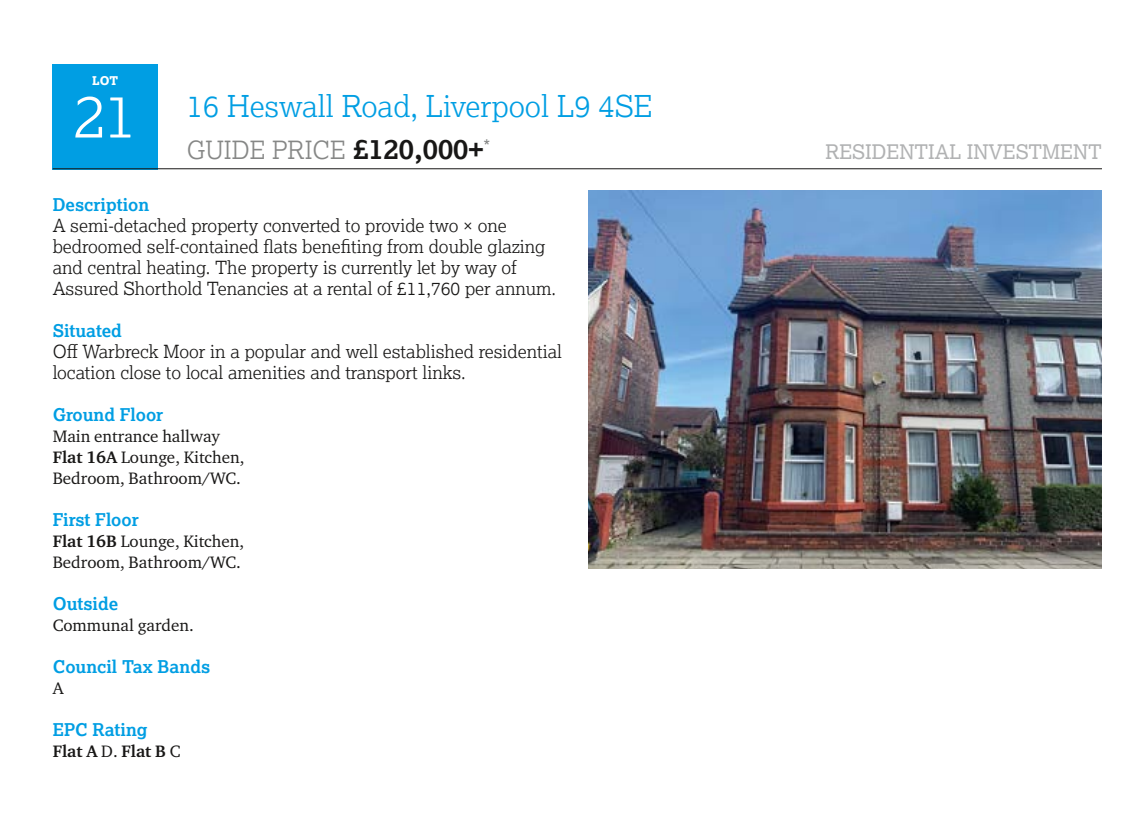
<style>
.page{position:relative;width:1146px;height:836px;background:#fff}
.page>*{position:absolute;margin:0;border:0;box-sizing:border-box;transform-origin:0 0}
.t1{font:300 60px "Lexia";color:#fff}
.t2{font:300 30px "Lexia";color:#009ee3}
.t3{font:300 25px "Lexia";color:#868786}
.t4{font:20px "Lexia";color:#b1b2b3}
.t5{font:300 18px/21px "Lexia";color:#181716}
.t6{font:700 17.6px "Lexia";color:#009ee3}
.t7{font:17px/21px "Charter ITC Pro";color:#181716}
.t8{font:700 17px "Charter ITC Pro";color:#181716}
.t9{font:800 12px "Lexia";color:#fff}
.s1{font-weight:700;font-size:28px;color:#181716}
.s2{font-weight:700}
.s3{font-weight:400}
</style>
<div class="page">
<div style="left:53px;top:64px;width:105px;height:105px;background:#009ee3"></div>
<hr style="left:53px;top:168px;width:1048px;height:1px;background:#181716">
<img style="left:588px;top:190px;width:513px;height:378px">
<p class="t9" style="left:92px;top:73px;width:28px">LOT</p>
<h1 class="t1" style="left:74px;top:78px;width:64px">21</h1>
<h2 class="t2" style="left:187px;top:87px;width:467px">16 Heswall Road, Liverpool L9 4SE</h2>
<h3 class="t3" style="left:187px;top:134px;width:305px">GUIDE PRICE <span class="s1">£120,000+</span><sup>*</sup></h3>
<p class="t4" style="left:825px;top:139px;width:278px">RESIDENTIAL INVESTMENT</p>
<p class="t6" style="left:53px;top:194px;width:98px">Description</p>
<p class="t5" style="left:53px;top:214px;width:505px">A semi-detached property converted to provide two × one bedroomed self-contained flats benefiting from double glazing and central heating. The property is currently let by way of Assured Shorthold Tenancies at a rental of £11,760 per annum.</p>
<p class="t6" style="left:53px;top:320px;width:71px">Situated</p>
<p class="t5" style="left:53px;top:340px;width:511px">Off Warbreck Moor in a popular and well established residential location close to local amenities and transport links.</p>
<p class="t6" style="left:53px;top:404px;width:112px">Ground Floor</p>
<p class="t7" style="left:53px;top:425px;width:193px">Main entrance hallway<br><span class="s2">Flat 16A</span> Lounge, Kitchen,<br>Bedroom, Bathroom/WC.</p>
<p class="t6" style="left:53px;top:509px;width:88px">First Floor</p>
<p class="t7" style="left:53px;top:530px;width:193px"><span class="s2">Flat 16B</span> Lounge, Kitchen,<br>Bedroom, Bathroom/WC.</p>
<p class="t6" style="left:53px;top:593px;width:67px">Outside</p>
<p class="t7" style="left:53px;top:614px;width:143px">Communal garden.</p>
<p class="t6" style="left:53px;top:656px;width:159px">Council Tax Bands</p>
<p class="t7" style="left:53px;top:677px;width:12px">A</p>
<p class="t6" style="left:53px;top:719px;width:96px">EPC Rating</p>
<p class="t8" style="left:53px;top:741px;width:129px">Flat A <span class="s3">D.</span> Flat B <span class="s3">C</span></p>
</div>
